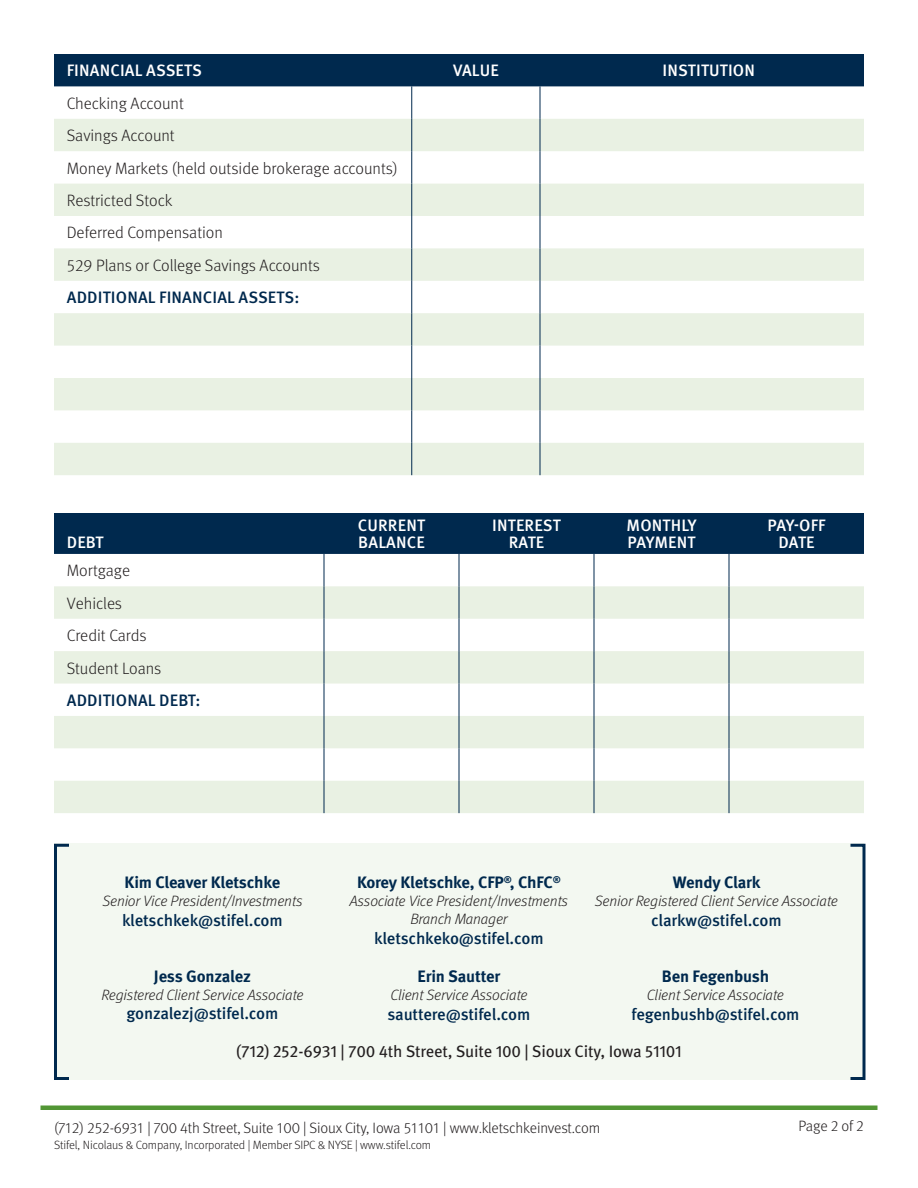
<style>
.page{position:relative;width:918px;height:1188px;background:#fff}
.page>*{position:absolute;margin:0;border:0;box-sizing:border-box;transform-origin:0 0}
.t1{font:300 16.5px "Meta OT";color:#231f20}
.t2{font:500 16.5px "Meta OT";letter-spacing:-.01em;color:#00294e}
.t3{font:700 16.5px "Meta OT";letter-spacing:-.01em;color:#00294e}
.t4{font:500 16.5px/16.5px "Meta OT";letter-spacing:.01em;color:#fff}
.t5{font:16.5px "Meta OT";letter-spacing:-.01em;color:#231f20}
.t6{font:500 16.5px "Meta OT";letter-spacing:.01em;color:#00294e}
.t7{font:italic 300 15px/18px "Meta OT";letter-spacing:-.01em;color:#231f20;text-align:center}
.t8{font:300 15px "Meta OT";letter-spacing:-.01em;color:#231f20}
.t9{font:300 12px "Meta OT";letter-spacing:-.01em;color:#231f20}
</style>
<div class="page">
<div style="left:54px;top:844px;width:810px;height:236px;background:#f3f8f1"></div>
<div style="left:54px;top:54px;width:810px;height:32px;background:#00294e"></div>
<svg style="left:54px;top:119px;width:810px;height:356px;fill:#e9f1e3"></svg>
<hr style="left:411px;top:86px;width:1px;height:33px;background:#00294e">
<hr style="left:540px;top:86px;width:1px;height:33px;background:#00294e">
<hr style="left:411px;top:119px;width:1px;height:32px;background:#00294e">
<hr style="left:540px;top:119px;width:1px;height:32px;background:#00294e">
<hr style="left:411px;top:151px;width:1px;height:33px;background:#00294e">
<hr style="left:540px;top:151px;width:1px;height:33px;background:#00294e">
<hr style="left:411px;top:184px;width:1px;height:32px;background:#00294e">
<hr style="left:540px;top:184px;width:1px;height:32px;background:#00294e">
<hr style="left:411px;top:216px;width:1px;height:32px;background:#00294e">
<hr style="left:540px;top:216px;width:1px;height:32px;background:#00294e">
<hr style="left:411px;top:248px;width:1px;height:33px;background:#00294e">
<hr style="left:540px;top:248px;width:1px;height:33px;background:#00294e">
<hr style="left:411px;top:281px;width:1px;height:32px;background:#00294e">
<hr style="left:540px;top:281px;width:1px;height:32px;background:#00294e">
<hr style="left:411px;top:313px;width:1px;height:33px;background:#00294e">
<hr style="left:540px;top:313px;width:1px;height:33px;background:#00294e">
<hr style="left:411px;top:346px;width:1px;height:32px;background:#00294e">
<hr style="left:540px;top:346px;width:1px;height:32px;background:#00294e">
<hr style="left:411px;top:378px;width:1px;height:32px;background:#00294e">
<hr style="left:540px;top:378px;width:1px;height:32px;background:#00294e">
<hr style="left:411px;top:410px;width:1px;height:33px;background:#00294e">
<hr style="left:540px;top:410px;width:1px;height:33px;background:#00294e">
<hr style="left:411px;top:443px;width:1px;height:32px;background:#00294e">
<hr style="left:540px;top:443px;width:1px;height:32px;background:#00294e">
<div style="left:54px;top:513px;width:810px;height:41px;background:#00294e"></div>
<svg style="left:54px;top:586px;width:810px;height:227px;fill:#e9f1e3"></svg>
<hr style="left:324px;top:554px;width:1px;height:32px;background:#00294e">
<hr style="left:729px;top:554px;width:1px;height:32px;background:#00294e">
<hr style="left:324px;top:586px;width:1px;height:33px;background:#00294e">
<hr style="left:729px;top:586px;width:1px;height:33px;background:#00294e">
<hr style="left:324px;top:619px;width:1px;height:32px;background:#00294e">
<hr style="left:729px;top:619px;width:1px;height:32px;background:#00294e">
<hr style="left:324px;top:651px;width:1px;height:33px;background:#00294e">
<hr style="left:729px;top:651px;width:1px;height:33px;background:#00294e">
<hr style="left:324px;top:684px;width:1px;height:32px;background:#00294e">
<hr style="left:729px;top:684px;width:1px;height:32px;background:#00294e">
<hr style="left:324px;top:716px;width:1px;height:32px;background:#00294e">
<hr style="left:729px;top:716px;width:1px;height:32px;background:#00294e">
<hr style="left:324px;top:748px;width:1px;height:33px;background:#00294e">
<hr style="left:729px;top:748px;width:1px;height:33px;background:#00294e">
<hr style="left:324px;top:781px;width:1px;height:32px;background:#00294e">
<hr style="left:729px;top:781px;width:1px;height:32px;background:#00294e">
<hr style="left:459px;top:554px;width:1px;height:32px;background:#00294e">
<hr style="left:594px;top:554px;width:1px;height:32px;background:#00294e">
<hr style="left:459px;top:586px;width:1px;height:33px;background:#00294e">
<hr style="left:594px;top:586px;width:1px;height:33px;background:#00294e">
<hr style="left:459px;top:619px;width:1px;height:32px;background:#00294e">
<hr style="left:594px;top:619px;width:1px;height:32px;background:#00294e">
<hr style="left:459px;top:651px;width:1px;height:33px;background:#00294e">
<hr style="left:594px;top:651px;width:1px;height:33px;background:#00294e">
<hr style="left:459px;top:684px;width:1px;height:32px;background:#00294e">
<hr style="left:594px;top:684px;width:1px;height:32px;background:#00294e">
<hr style="left:459px;top:716px;width:1px;height:32px;background:#00294e">
<hr style="left:594px;top:716px;width:1px;height:32px;background:#00294e">
<hr style="left:459px;top:748px;width:1px;height:33px;background:#00294e">
<hr style="left:594px;top:748px;width:1px;height:33px;background:#00294e">
<hr style="left:459px;top:781px;width:1px;height:32px;background:#00294e">
<hr style="left:594px;top:781px;width:1px;height:32px;background:#00294e">
<hr style="left:40px;top:1106px;width:838px;height:4px;background:#529635">
<div style="left:54px;top:844px;width:16px;height:236px;border:3px solid #00294e"></div>
<div style="left:849px;top:844px;width:17px;height:236px;border:3px solid #00294e"></div>
<p class="t4" style="left:67px;top:63px;width:137px">FINANCIAL ASSETS</p>
<p class="t4" style="left:453px;top:63px;width:47px">VALUE</p>
<p class="t4" style="left:662px;top:63px;width:94px">INSTITUTION</p>
<p class="t1" style="left:67px;top:93px;width:119px">Checking Account</p>
<p class="t1" style="left:67px;top:126px;width:109px">Savings Account</p>
<p class="t1" style="left:67px;top:158px;width:333px">Money Markets (held outside brokerage accounts)</p>
<p class="t1" style="left:67px;top:191px;width:107px">Restricted Stock</p>
<p class="t1" style="left:67px;top:223px;width:158px">Deferred Compensation</p>
<p class="t1" style="left:67px;top:255px;width:255px">529 Plans or College Savings Accounts</p>
<p class="t6" style="left:67px;top:287px;width:234px">ADDITIONAL FINANCIAL ASSETS:</p>
<p class="t4" style="left:67px;top:534px;width:38px">DEBT</p>
<p class="t1" style="left:67px;top:561px;width:65px">Mortgage</p>
<p class="t1" style="left:67px;top:593px;width:57px">Vehicles</p>
<p class="t1" style="left:67px;top:626px;width:82px">Credit Cards</p>
<p class="t1" style="left:67px;top:658px;width:96px">Student Loans</p>
<p class="t6" style="left:67px;top:690px;width:135px">ADDITIONAL DEBT:</p>
<p class="t4" style="left:358px;top:518px;width:69px">CURRENT<br>BALANCE</p>
<p class="t4" style="left:492px;top:518px;width:70px;text-align:center">INTEREST<br>RATE</p>
<p class="t4" style="left:627px;top:518px;width:71px">MONTHLY<br>PAYMENT</p>
<p class="t4" style="left:768px;top:518px;width:59px;text-align:center">PAY-OFF<br>DATE</p>
<p class="t3" style="left:125px;top:872px;width:157px">Kim Cleaver Kletschke</p>
<p class="t7" style="left:102px;top:893px;width:202px">Senior Vice President/Investments</p>
<p class="t2" style="left:122px;top:910px;width:162px">kletschkek@stifel.com</p>
<p class="t3" style="left:357px;top:872px;width:205px">Korey Kletschke, CFP<sup>®</sup>, ChFC<sup>®</sup></p>
<p class="t7" style="left:350px;top:893px;width:220px">Associate Vice President/Investments<br>Branch Manager</p>
<p class="t2" style="left:374px;top:928px;width:171px">kletschkeko@stifel.com</p>
<p class="t3" style="left:673px;top:872px;width:89px">Wendy Clark</p>
<p class="t7" style="left:595px;top:893px;width:245px">Senior Registered Client Service Associate</p>
<p class="t2" style="left:651px;top:910px;width:132px">clarkw@stifel.com</p>
<p class="t3" style="left:154px;top:965px;width:99px">Jess Gonzalez</p>
<p class="t7" style="left:101px;top:986px;width:204px">Registered Client Service Associate</p>
<p class="t2" style="left:127px;top:1003px;width:153px">gonzalezj@stifel.com</p>
<p class="t3" style="left:662px;top:966px;width:109px">Ben Fegenbush</p>
<p class="t7" style="left:647px;top:986px;width:139px">Client Service Associate</p>
<p class="t2" style="left:631px;top:1004px;width:170px">fegenbushb@stifel.com</p>
<p class="t3" style="left:418px;top:966px;width:84px">Erin Sautter</p>
<p class="t7" style="left:390px;top:986px;width:139px">Client Service Associate</p>
<p class="t2" style="left:388px;top:1004px;width:144px">sauttere@stifel.com</p>
<p class="t5" style="left:236px;top:1041px;width:447px">(712) 252-6931 | 700 4th Street, Suite 100 | Sioux City, Iowa 51101</p>
<p class="t8" style="left:54px;top:1119px;width:548px">(712) 252-6931 | 700 4th Street, Suite 100 | Sioux City, Iowa 51101 | www.kletschkeinvest.com</p>
<p class="t9" style="left:54px;top:1138px;width:379px">Stifel, Nicolaus &amp; Company, Incorporated | Member SIPC &amp; NYSE | www.stifel.com</p>
<p class="t8" style="left:798px;top:1117px;width:67px">Page 2 of 2</p>
</div>
